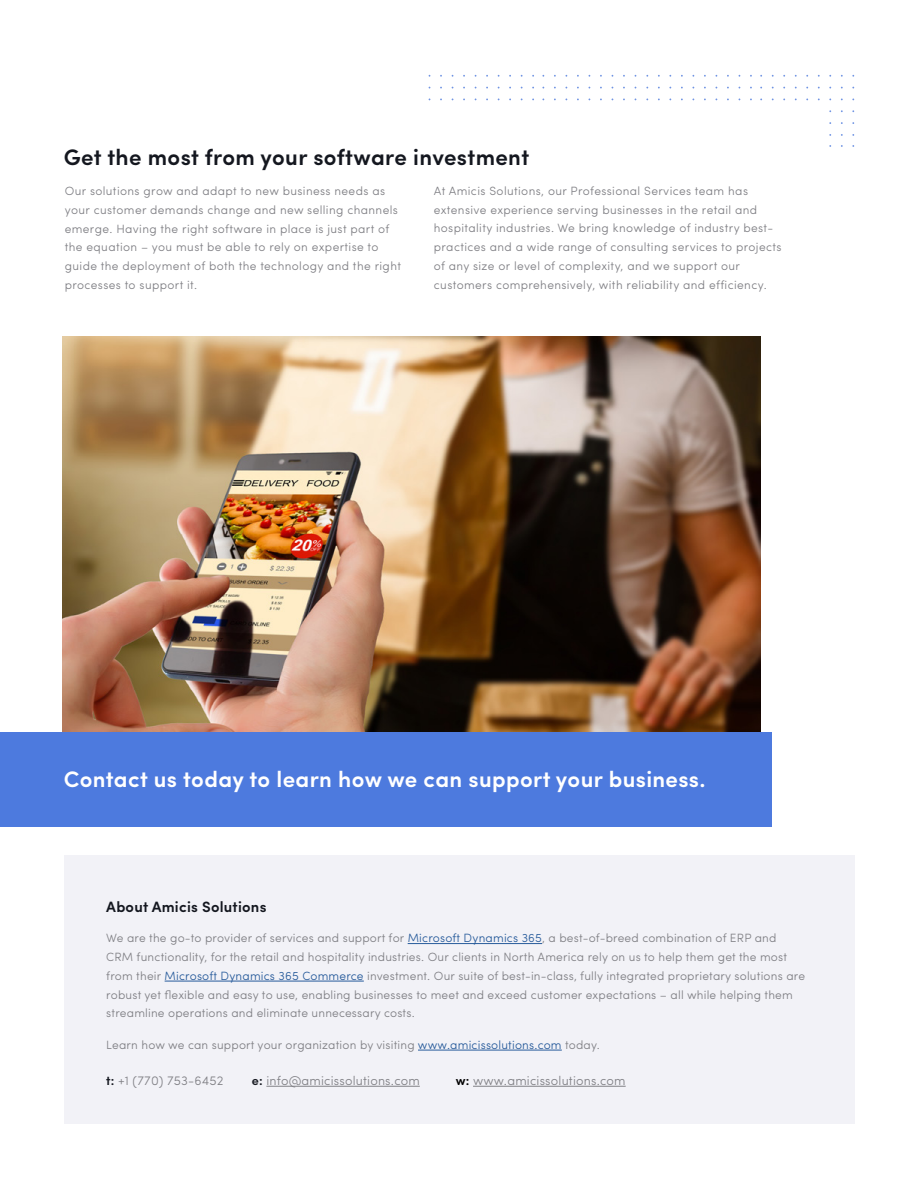
<style>
.page{position:relative;width:918px;height:1188px;background:#fff}
.page>*{position:absolute;margin:0;border:0;box-sizing:border-box;transform-origin:0 0}
.t1{font:600 22.5px "Sofia Pro";letter-spacing:.015em;color:#fff}
.t2{font:600 22.5px "Sofia Pro";letter-spacing:.015em;color:#14171f}
.t3{font:600 15px "Sofia Pro";letter-spacing:.015em;color:#14171f}
.t4{font:300 12.75px "Sofia Pro";letter-spacing:.015em;color:#808085}
.t5{font:300 12px/18.8px "Sofia Pro";letter-spacing:.015em;color:#808085}
.s1{color:#275b9b}
.s2{font-weight:600;color:#14171f}
.s3{font-weight:600;color:#000}
</style>
<div class="page">
<img style="left:63px;top:336px;width:697px;height:396px">
<div style="left:64px;top:855px;width:790px;height:269px;background:#f2f2f7"></div>
<hr style="left:408px;top:943px;width:134px;height:1px;background:#275b9b">
<hr style="left:165px;top:981px;width:199px;height:1px;background:#275b9b">
<hr style="left:418px;top:1050px;width:144px;height:1px;background:#275b9b">
<hr style="left:266px;top:1086px;width:154px;height:1px;background:#808085">
<hr style="left:473px;top:1086px;width:153px;height:1px;background:#808085">
<div style="left:0;top:732px;width:771px;height:95px;background:#4d7ade"></div>
<h1 class="t2" style="left:64px;top:140px;width:467px">Get the most from your software investment</h1>
<p class="t5" style="left:65px;top:181px;width:338px">Our solutions grow and adapt to new business needs as your customer demands change and new selling channels emerge. Having the right software in place is just part of the equation – you must be able to rely on expertise to guide the deployment of both the technology and the right processes to support it.</p>
<p class="t5" style="left:434px;top:181px;width:349px">At Amicis Solutions, our Professional Services team has extensive experience serving businesses in the retail and hospitality industries. We bring knowledge of industry best&shy;practices and a wide range of consulting services to projects of any size or level of complexity, and we support our customers comprehensively, with reliability and efficiency.</p>
<h1 class="t1" style="left:64px;top:762px;width:643px">Contact us today to learn how we can support your business.</h1>
<p class="t3" style="left:106px;top:895px;width:162px">About Amicis Solutions</p>
<p class="t5" style="left:106px;top:928px;width:700px">We are the go-to provider of services and support for <span class="s1">Microsoft Dynamics 365</span>, a best-of-breed combination of ERP and CRM functionality, for the retail and hospitality industries. Our clients in North America rely on us to help them get the most from their <span class="s1">Microsoft Dynamics 365 Commerce</span> investment. Our suite of best-in-class, fully integrated proprietary solutions are robust yet flexible and easy to use, enabling businesses to meet and exceed customer expectations – all while helping them streamline operations and eliminate unnecessary costs.</p>
<p class="t5" style="left:106px;top:1035px;width:495px">Learn how we can support your organization by visiting <span class="s1">www.amicissolutions.com</span> today.</p>
<p class="t4" style="left:106px;top:1071px;width:119px"><span class="s2">t:</span> +1 (770) 753-6452</p>
<p class="t4" style="left:252px;top:1071px;width:170px"><span class="s2">e:</span> info@amicissolutions.com</p>
<p class="t4" style="left:456px;top:1071px;width:171px"><span class="s3">w:</span> www.amicissolutions.com</p>
</div>
